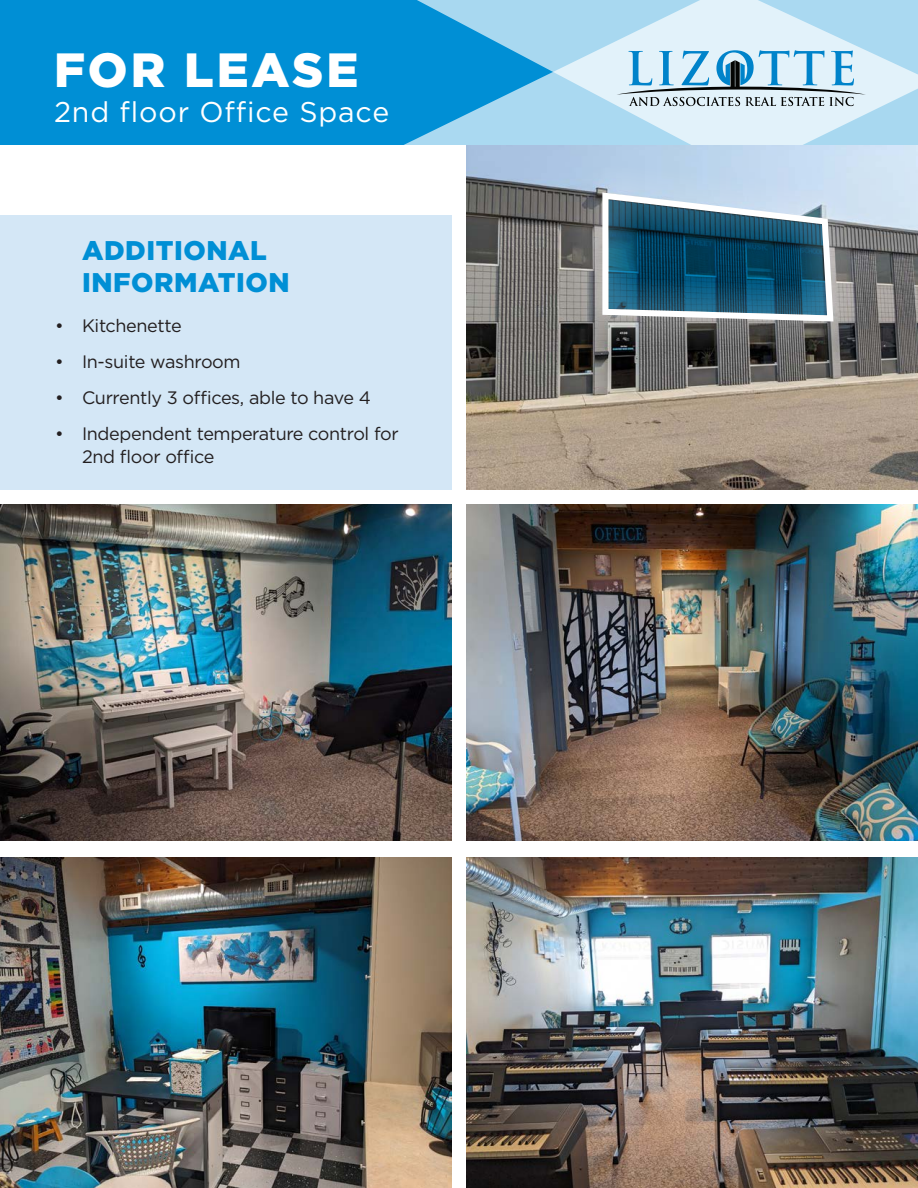
<style>
.page{position:relative;width:918px;height:1188px;background:#fff}
.page>*{position:absolute;margin:0;border:0;box-sizing:border-box;transform-origin:0 0}
.bullet_features{font:900 48px "Gotham";letter-spacing:.06em;color:#fff}
.bullet_features-2{font:28.5px "Gotham";letter-spacing:.03em;color:#fff}
.t1{font:900 27px/32.4px "Gotham";letter-spacing:.02em;color:#008fd5}
.t2{font:18px/22.5px "Gotham";letter-spacing:-.02em;color:#231f20}
</style>
<div class="page">
<img style="left:0;top:504px;width:452px;height:337px">
<img style="left:0;top:858px;width:452px;height:330px">
<img style="left:466px;top:858px;width:452px;height:330px">
<img style="left:466px;top:504px;width:452px;height:337px">
<img style="left:466px;top:144px;width:452px;height:345px">
<div style="left:0;top:0;width:918px;height:144px;background:#008fd5"></div>
<svg style="left:406px;top:1px;width:511px;height:143px;fill:#aad9f1"></svg>
<svg style="left:617px;top:50px;width:249px;height:56px;background:#a9cadb"></svg>
<div style="left:0;top:215px;width:452px;height:274px;background:#d4e7f6"></div>
<svg style="left:571px;top:162px;width:293px;height:190px;background:#889098"></svg>
<svg style="left:599px;top:189px;width:238px;height:136px;background:#4f798f"></svg>
<p class="bullet_features" style="left:54px;top:37px;width:306px">FOR LEASE</p>
<p class="bullet_features-2" style="left:54px;top:93px;width:337px">2nd floor Office Space</p>
<p class="t1" style="left:82px;top:234px;width:209px">ADDITIONAL<br>INFORMATION</p>
<p class="t2" style="left:55px;top:314px;width:128px">• Kitchenette</p>
<p class="t2" style="left:55px;top:350px;width:187px">• In-suite washroom</p>
<p class="t2" style="left:55px;top:386px;width:317px">• Currently 3 offices, able to have 4</p>
<p class="t2" style="left:82px;top:422px;width:318px;text-indent:-27px">• Independent temperature control for<br>2nd floor office</p>
</div>
